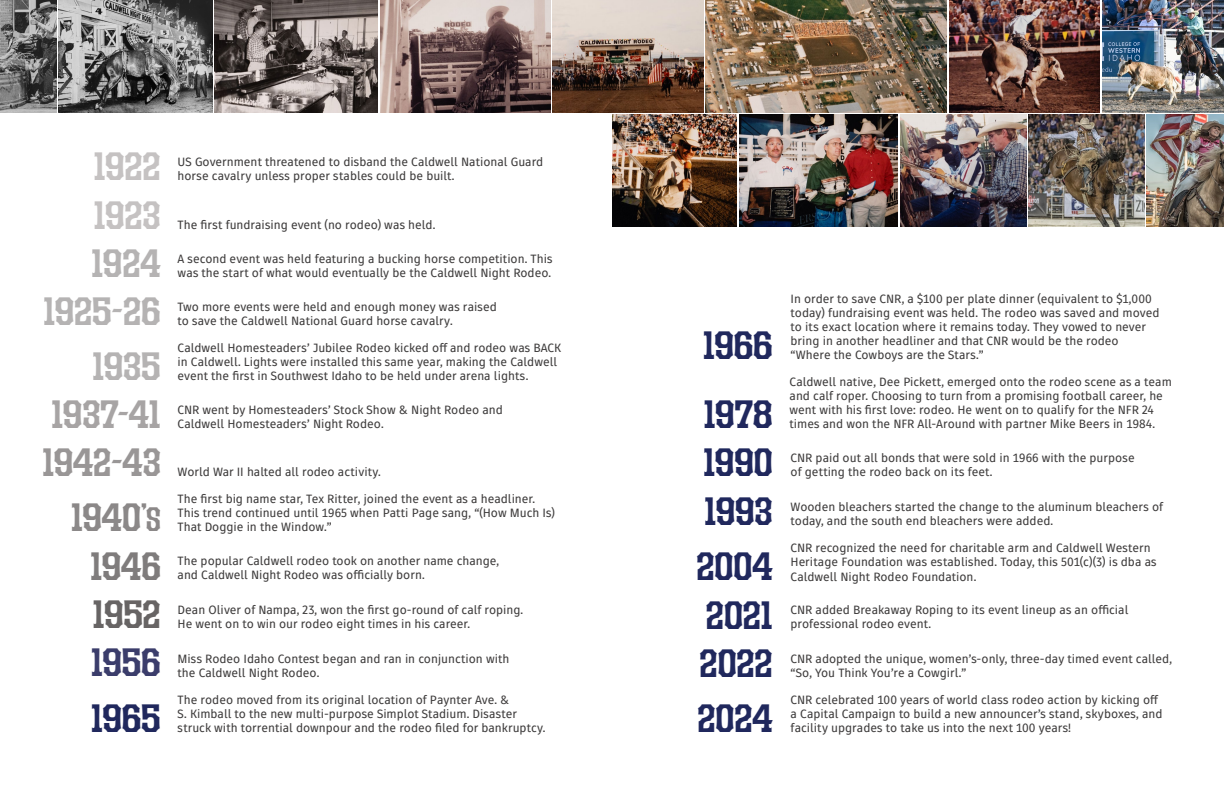
<style>
.page{position:relative;width:1224px;height:792px;background:#fff}
.page>*{position:absolute;margin:0;border:0;box-sizing:border-box;transform-origin:0 0}
.t1{font:40px "LHF Durango";color:#20285d}
.t2{font:40px "LHF Durango";letter-spacing:-.005em;color:#b5b3b3}
.t3{font:40px "LHF Durango";color:#c5c2c2}
.t4{font:40px "LHF Durango";letter-spacing:-.01em;color:#a7a4a4}
.t5{font:40px "LHF Durango";letter-spacing:-.01em;color:#999696}
.t6{font:40px "LHF Durango";color:#8b8888}
.t7{font:40px "LHF Durango";color:#7f7c7c}
.t8{font:40px "LHF Durango";color:#676464}
.t9{font:40px "LHF Durango";color:#3b3d6b}
.t10{font:12px/14px "Fuse";color:#3f3d3d}
.s1{font-size:30px}
</style>
<div class="page">
<img style="left:706px;top:0;width:240px;height:112px">
<img style="left:59px;top:0;width:153px;height:112px">
<img style="left:901px;top:115px;width:125px;height:112px">
<img style="left:739px;top:115px;width:159px;height:112px">
<img style="left:1029px;top:115px;width:115px;height:112px">
<img style="left:612px;top:115px;width:125px;height:112px">
<img style="left:553px;top:0;width:150px;height:112px">
<img style="left:0;top:0;width:56px;height:112px">
<img style="left:1147px;top:115px;width:77px;height:112px">
<img style="left:949px;top:0;width:151px;height:112px">
<img style="left:215px;top:0;width:162px;height:112px">
<img style="left:1102px;top:0;width:122px;height:112px">
<img style="left:380px;top:0;width:170px;height:112px">
<h1 class="t3" style="left:94px;top:142px;width:68px">1922</h1>
<p class="t10" style="left:178px;top:155px;width:367px">US Government threatened to disband the Caldwell National Guard horse cavalry unless proper stables could be built.</p>
<h1 class="t3" style="left:94px;top:191px;width:68px">1923</h1>
<p class="t10" style="left:178px;top:218px;width:259px">The first fundraising event (no rodeo) was held.</p>
<h1 class="t2" style="left:92px;top:239px;width:71px">1924</h1>
<p class="t10" style="left:178px;top:252px;width:376px">A second event was held featuring a bucking horse competition. This was the start of what would eventually be the Caldwell Night Rodeo.</p>
<h1 class="t2" style="left:44px;top:287px;width:119px">1925-26</h1>
<p class="t10" style="left:178px;top:300px;width:321px">Two more events were held and enough money was raised to save the Caldwell National Guard horse cavalry.</p>
<h1 class="t2" style="left:92px;top:342px;width:70px">1935</h1>
<p class="t10" style="left:178px;top:341px;width:385px">Caldwell Homesteaders’ Jubilee Rodeo kicked off and rodeo was BACK in Caldwell. Lights were installed this same year, making the Caldwell event the first in Southwest Idaho to be held under arena lights.</p>
<h1 class="t4" style="left:52px;top:390px;width:111px">1937-41</h1>
<p class="t10" style="left:178px;top:403px;width:327px">CNR went by Homesteaders’ Stock Show &amp; Night Rodeo and<br>Caldwell Homesteaders’ Night Rodeo.</p>
<h1 class="t5" style="left:42px;top:438px;width:120px">1942-43</h1>
<p class="t10" style="left:178px;top:465px;width:205px">World War II halted all rodeo activity.</p>
<p class="t10" style="left:178px;top:492px;width:379px">The first big name star, Tex Ritter, joined the event as a headliner.<br>This trend continued until 1965 when Patti Page sang, “(How Much Is)</p>
<h1 class="t6" style="left:71px;top:493px;width:91px">1940’<span class="s1">S</span></h1>
<p class="t10" style="left:178px;top:520px;width:156px">That Doggie in the Window.”</p>
<h1 class="t7" style="left:90px;top:542px;width:72px">1946</h1>
<p class="t10" style="left:178px;top:554px;width:323px">The popular Caldwell rodeo took on another name change, and Caldwell Night Rodeo was officially born.</p>
<h1 class="t8" style="left:93px;top:590px;width:70px">1952</h1>
<p class="t10" style="left:178px;top:603px;width:347px">Dean Oliver of Nampa, 23, won the first go-round of calf roping.<br>He went on to win our rodeo eight times in his career.</p>
<h1 class="t9" style="left:91px;top:638px;width:71px">1956</h1>
<p class="t10" style="left:178px;top:652px;width:333px">Miss Rodeo Idaho Contest began and ran in conjunction with the Caldwell Night Rodeo.</p>
<p class="t10" style="left:178px;top:693px;width:341px">The rodeo moved from its original location of Paynter Ave. &amp;<br>S. Kimball to the new multi-purpose Simplot Stadium. Disaster</p>
<h1 class="t1" style="left:91px;top:694px;width:71px">1965</h1>
<p class="t10" style="left:178px;top:721px;width:369px">struck with torrential downpour and the rodeo filed for bankruptcy.</p>
<h1 class="t1" style="left:703px;top:321px;width:71px">1966</h1>
<h1 class="t1" style="left:704px;top:390px;width:71px">1978</h1>
<p class="t10" style="left:791px;top:292px;width:370px">In order to save CNR, a $100 per plate dinner (equivalent to $1,000 today) fundraising event was held. The rodeo was saved and moved to its exact location where it remains today. They vowed to never bring in another headliner and that CNR would be the rodeo “Where the Cowboys are the Stars.”</p>
<p class="t10" style="left:790px;top:375px;width:384px">Caldwell native, Dee Pickett, emerged onto the rodeo scene as a team and calf roper. Choosing to turn from a promising football career, he went with his first love: rodeo. He went on to qualify for the NFR 24 times and won the NFR All-Around with partner Mike Beers in 1984.</p>
<h1 class="t1" style="left:704px;top:438px;width:71px">1990</h1>
<p class="t10" style="left:791px;top:451px;width:346px">CNR paid out all bonds that were sold in 1966 with the purpose of getting the rodeo back on its feet.</p>
<h1 class="t1" style="left:704px;top:487px;width:70px">1993</h1>
<p class="t10" style="left:791px;top:500px;width:374px">Wooden bleachers started the change to the aluminum bleachers of today, and the south end bleachers were added.</p>
<h1 class="t1" style="left:697px;top:542px;width:78px">2004</h1>
<p class="t10" style="left:791px;top:541px;width:368px">CNR recognized the need for charitable arm and Caldwell Western<br>Heritage Foundation was established. Today, this 501(c)(3) is dba as<br>Caldwell Night Rodeo Foundation.</p>
<h1 class="t1" style="left:706px;top:591px;width:68px">2021</h1>
<p class="t10" style="left:791px;top:603px;width:339px">CNR added Breakaway Roping to its event lineup as an official professional rodeo event.</p>
<h1 class="t1" style="left:700px;top:639px;width:75px">2022</h1>
<p class="t10" style="left:791px;top:652px;width:383px">CNR adopted the unique, women’s-only, three-day timed event called, “So, You Think You’re a Cowgirl.”</p>
<h1 class="t1" style="left:697px;top:694px;width:77px">2024</h1>
<p class="t10" style="left:791px;top:693px;width:374px">CNR celebrated 100 years of world class rodeo action by kicking off a Capital Campaign to build a new announcer’s stand, skyboxes, and facility upgrades to take us into the next 100 years!</p>
</div>
